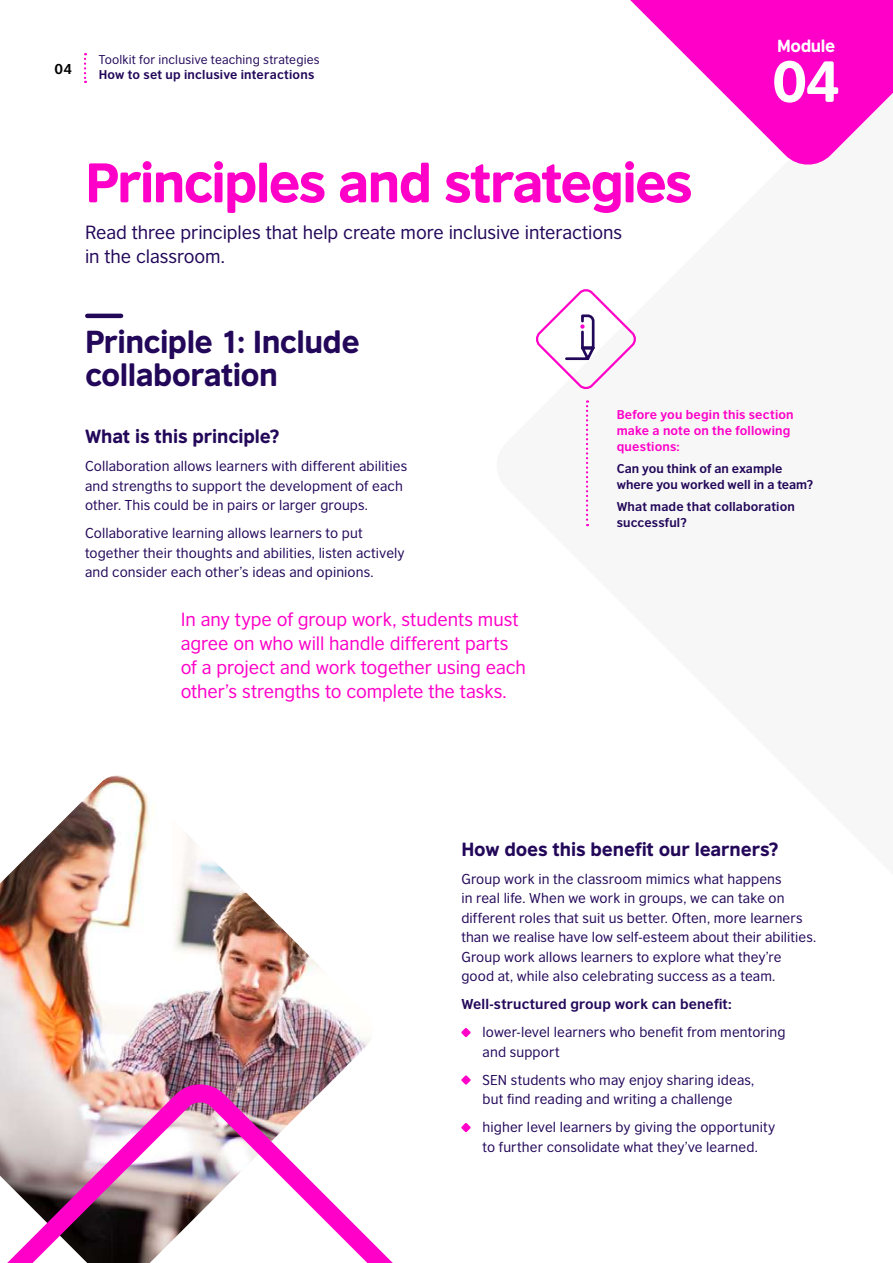
<style>
.page{position:relative;width:893px;height:1263px;background:#fff}
.page>*{position:absolute;margin:0;border:0;box-sizing:border-box;transform-origin:0 0}
.t1{font:54.6px "British Council Sans Headline";color:#fff}
.t2{font:52.5px "British Council Sans Headline";letter-spacing:-.04em;color:#ff00c8}
.t3{font:30px/33px "British Council Sans Headline";letter-spacing:-.02em;color:#23085a}
.t4{font:18px/24px "British Council Sans";letter-spacing:-.005em;color:#ff00c8}
.t5{font:18px/24px "British Council Sans";letter-spacing:-.005em;color:#23085a}
.t6{font:18px "British Council Sans Headline";letter-spacing:-.005em;color:#23085a}
.t7{font:16.5px "British Council Sans Headline";letter-spacing:-.03em;color:#fff}
.t8{font:13.5px/19.5px "British Council Sans";letter-spacing:.01em;color:#23085a}
.t9{font:700 13.5px "British Council Sans";letter-spacing:.01em;color:#23085a}
.t10{font:700 13.5px "British Council Sans";color:#000}
.t11{font:700 12px/15.8px "British Council Sans";letter-spacing:.01em;color:#23085a}
.t12{font:700 12px/15.8px "British Council Sans";letter-spacing:.015em;color:#ff00c8}
.t13{font:12px "British Council Sans";letter-spacing:.01em;color:#23085a}
</style>
<div class="page">
<svg style="left:630px;top:0;width:263px;height:165px;fill:#ff00c8"></svg>
<img style="left:0;top:775px;width:371px;height:290px">
<svg style="left:586px;top:400px;width:2px;height:126px"></svg>
<svg style="left:536px;top:289px;width:100px;height:101px"></svg>
<hr style="left:87px;top:314px;width:34px;height:4px;background:#23085a">
<svg style="left:461px;top:1028px;width:10px;height:9px"></svg>
<img style="left:0;top:1065px;width:471px;height:198px">
<svg style="left:84px;top:53px;width:2px;height:30px"></svg>
<p class="t10" style="left:55px;top:57px;width:19px">04</p>
<p class="t13" style="left:99px;top:50px;width:222px">Toolkit for inclusive teaching strategies</p>
<p class="t11" style="left:99px;top:66px;width:217px">How to set up inclusive interactions</p>
<h2 class="t2" style="left:85px;top:142px;width:609px">Principles and strategies</h2>
<h3 class="t5" style="left:85px;top:219px;width:539px">Read three principles that help create more inclusive interactions in the classroom.</h3>
<p class="t7" style="left:777px;top:33px;width:59px">Module</p>
<h1 class="t1" style="left:772px;top:39px;width:70px">04</h1>
<h3 class="t3" style="left:85px;top:324px;width:276px">Principle 1: Include collaboration</h3>
<h3 class="t6" style="left:85px;top:423px;width:196px">What is this principle?</h3>
<p class="t8" style="left:85px;top:455px;width:324px">Collaboration allows learners with different abilities and strengths to support the development of each other. This could be in pairs or larger groups.</p>
<p class="t8" style="left:85px;top:522px;width:321px">Collaborative learning allows learners to put together their thoughts and abilities, listen actively and consider each other’s ideas and opinions.</p>
<h3 class="t4" style="left:181px;top:605px;width:347px">In any type of group work, students must agree on who will handle different parts of a project and work together using each other’s strengths to complete the tasks.</h3>
<p class="t12" style="left:617px;top:406px;width:178px">Before you begin this section make a note on the following questions:</p>
<p class="t11" style="left:617px;top:459px;width:198px">Can you think of an example where you worked well in a team?</p>
<p class="t11" style="left:617px;top:497px;width:180px">What made that collaboration successful?</p>
<h3 class="t6" style="left:461px;top:835px;width:318px">How does this benefit our learners?</h3>
<p class="t8" style="left:461px;top:868px;width:356px">Group work in the classroom mimics what happens<br>in real life. When we work in groups, we can take on different roles that suit us better. Often, more learners than we realise have low self-esteem about their abilities.<br>Group work allows learners to explore what they’re good at, while also celebrating success as a team.</p>
<p class="t9" style="left:461px;top:992px;width:272px">Well-structured group work can benefit:</p>
<p class="t8" style="left:483px;top:1021px;width:304px">lower-level learners who benefit from mentoring and support</p>
<p class="t8" style="left:483px;top:1069px;width:273px">SEN students who may enjoy sharing ideas, but find reading and writing a challenge</p>
<p class="t8" style="left:483px;top:1116px;width:294px">higher level learners by giving the opportunity to further consolidate what they’ve learned.</p>
</div>
